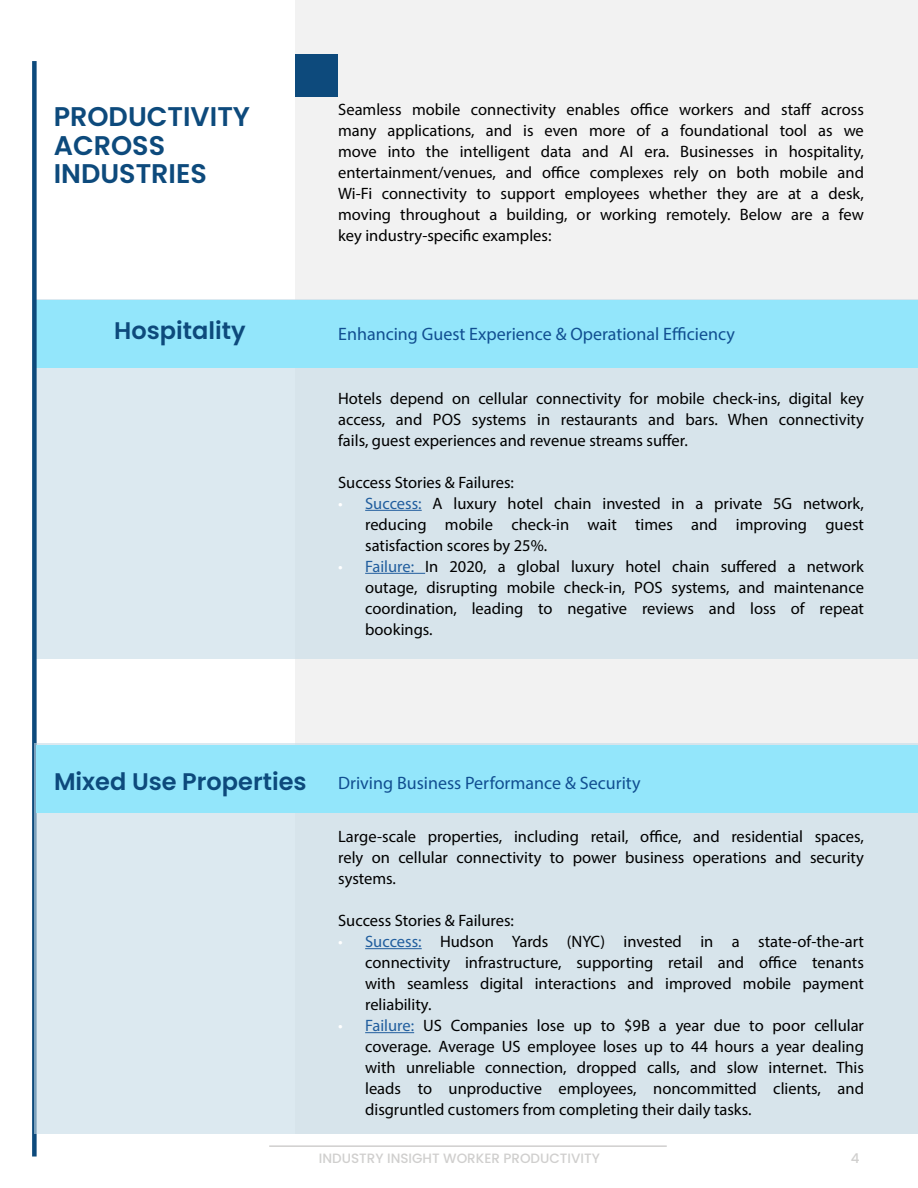
<style>
.page{position:relative;width:918px;height:1188px;background:#fff}
.page>*{position:absolute;margin:0;border:0;box-sizing:border-box;transform-origin:0 0}
.t1{font:600 27px/28.5px "Poppins";color:#0d4a7c}
.t2{font:600 24px "Poppins";color:#0d4a7c}
.t3{font:18px "Myriad Pro";color:#114f91}
.t4{font:16.5px/21px "Myriad Pro";color:#000;text-align:justify}
.t5{font:500 13.5px "Poppins";color:#d0cfce}
.s1{color:#fff}
.s2{color:#215e9e}
</style>
<div class="page">
<hr style="left:269px;top:1145px;width:398px;height:2px;background:#d0cfce">
<div style="left:296px;top:0;width:622px;height:1134px;background:#f2f2f2"></div>
<div style="left:34px;top:300px;width:884px;height:359px;background:#d7e4eb"></div>
<div style="left:37px;top:300px;width:881px;height:67px;background:#93e6fb"></div>
<div style="left:295px;top:54px;width:43px;height:43px;background:#0d4a7c"></div>
<div style="left:32px;top:61px;width:5px;height:1096px;background:#0d4a7c"></div>
<div style="left:34px;top:743px;width:884px;height:391px;background:#d7e4eb"></div>
<hr style="left:365px;top:948px;width:57px;height:1px;background:#215e9e">
<hr style="left:365px;top:1032px;width:49px;height:1px;background:#215e9e">
<hr style="left:365px;top:510px;width:57px;height:1px;background:#215e9e">
<hr style="left:365px;top:573px;width:60px;height:1px;background:#215e9e">
<div style="left:37px;top:745px;width:881px;height:68px;background:#93e6fb"></div>
<h1 class="t1" style="left:54px;top:103px;width:198px">PRODUCTIVITY<br>ACROSS<br>INDUSTRIES</h1>
<h2 class="t2" style="left:114px;top:316px;width:133px">Hospitality</h2>
<p class="t4" style="left:338px;top:98px;width:527px">Seamless mobile connectivity enables office workers and staff across many applications, and is even more of a foundational tool as we move into the intelligent data and AI era. Businesses in hospitality, entertainment/venues, and office complexes rely on both mobile and Wi-Fi connectivity to support employees whether they are at a desk, moving throughout a building, or working remotely. Below are a few key industry-specific examples:</p>
<p class="t3" style="left:338px;top:323px;width:398px">Enhancing Guest Experience &amp; Operational Efficiency</p>
<p class="t4" style="left:338px;top:387px;width:527px">Hotels depend on cellular connectivity for mobile check-ins, digital key access, and POS systems in restaurants and bars. When connectivity fails, guest experiences and revenue streams suffer.</p>
<p class="t4" style="left:338px;top:471px;width:177px">Success Stories &amp; Failures:</p>
<p class="t4" style="left:365px;top:492px;width:500px;text-indent:-27px"><span class="s1">•</span> <span class="s2">Success:</span> A luxury hotel chain invested in a private 5G network, reducing mobile check-in wait times and improving guest satisfaction scores by 25%.</p>
<p class="t4" style="left:365px;top:555px;width:500px;text-indent:-27px"><span class="s1">•</span> <span class="s2">Failure:</span> In 2020, a global luxury hotel chain suffered a network outage, disrupting mobile check-in, POS systems, and maintenance coordination, leading to negative reviews and loss of repeat bookings.</p>
<h2 class="t2" style="left:54px;top:768px;width:254px">Mixed Use Properties</h2>
<p class="t3" style="left:338px;top:772px;width:304px">Driving Business Performance &amp; Security</p>
<p class="t4" style="left:338px;top:826px;width:527px">Large-scale properties, including retail, office, and residential spaces, rely on cellular connectivity to power business operations and security systems.</p>
<p class="t4" style="left:338px;top:910px;width:177px">Success Stories &amp; Failures:</p>
<p class="t4" style="left:365px;top:931px;width:500px;text-indent:-27px"><span class="s1">•</span> <span class="s2">Success:</span> Hudson Yards (NYC) invested in a state-of-the-art connectivity infrastructure, supporting retail and office tenants with seamless digital interactions and improved mobile payment reliability.</p>
<p class="t4" style="left:365px;top:1015px;width:500px;text-indent:-27px"><span class="s1">•</span> <span class="s2">Failure:</span> US Companies lose up to $9B a year due to poor cellular coverage. Average US employee loses up to 44 hours a year dealing with unreliable connection, dropped calls, and slow internet. This leads to unproductive employees, noncommitted clients, and disgruntled customers from completing their daily tasks.</p>
<p class="t5" style="left:319px;top:1150px;width:282px">INDUSTRY INSIGHT WORKER PRODUCTIVITY</p>
<p class="t5" style="left:851px;top:1150px;width:10px">4</p>
</div>
